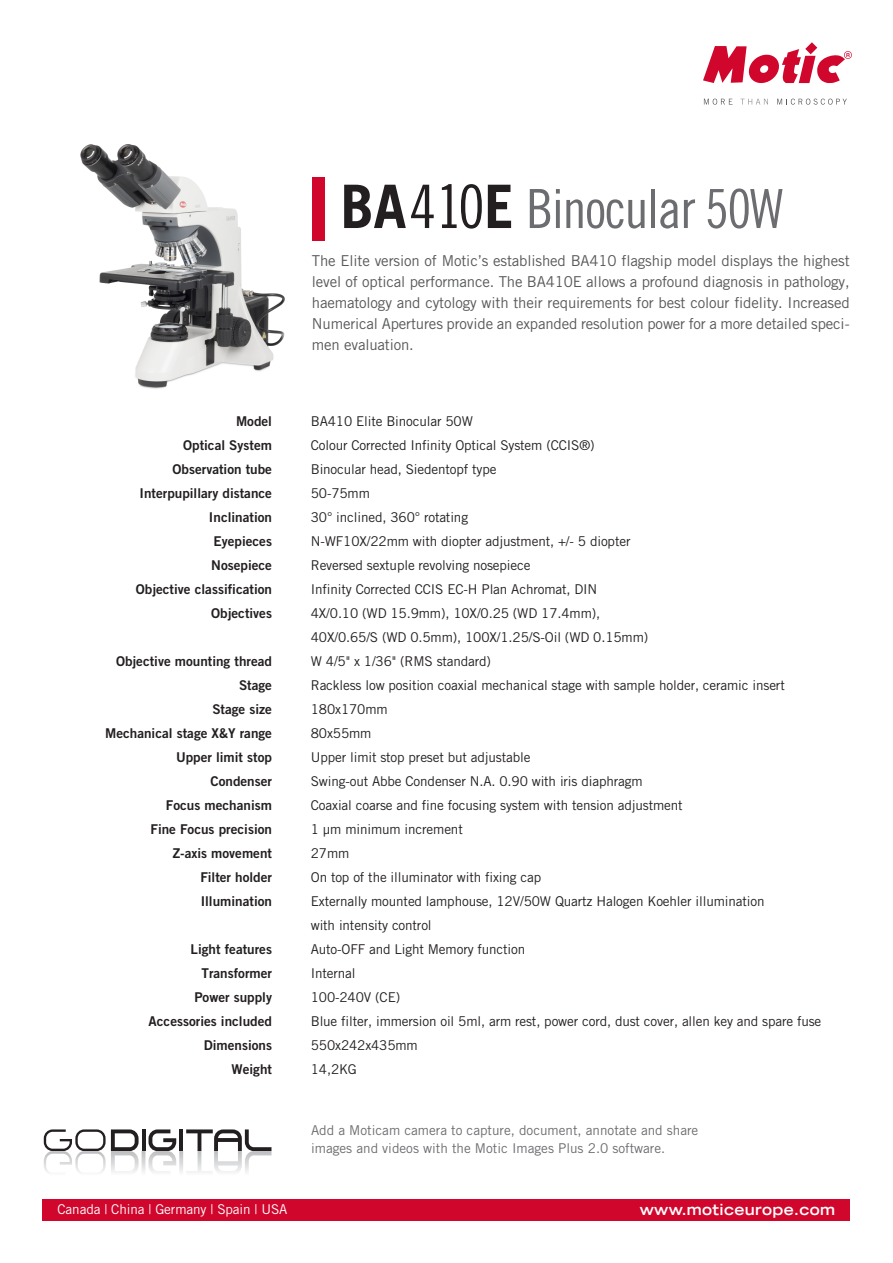
<style>
.page{position:relative;width:893px;height:1263px;background:#fff}
.page>*{position:absolute;margin:0;border:0;box-sizing:border-box;transform-origin:0 0}
.t1{font:54px "Trade Gothic Cond Eighteen";letter-spacing:-.025em;color:#6c6d70}
.t2{font:15px/21px "Trade Gothic";letter-spacing:-.01em;color:#57585a;text-align:justify}
.t3{font:700 expanded 15px "Trade Gothic LH";letter-spacing:.025em;color:#fff}
.t4{font:13.5px/24px "Trade Gothic";letter-spacing:-.01em;color:#231f20}
.t5{font:13.5px/24px "Trade Gothic Bold Two";color:#231f20;text-align:right}
.t6{font:13.5px/18px "Trade Gothic";color:#6c6d70}
.t7{font:13.5px "Trade Gothic";letter-spacing:-.01em;color:#fff}
.s1{font-family:"Trade Gothic";font-weight:700;font-size:60px;color:#231f20}
.s2{font-size:60px;color:#231f20}
</style>
<div class="page">
<img style="left:80px;top:144px;width:205px;height:245px">
<svg style="left:703px;top:42px;width:149px;height:42px"></svg>
<svg style="left:704px;top:99px;width:28px;height:6px"></svg>
<svg style="left:740px;top:99px;width:28px;height:6px"></svg>
<svg style="left:777px;top:99px;width:70px;height:6px"></svg>
<div style="left:312px;top:177px;width:13px;height:64px;background:#d0062d"></div>
<svg style="left:44px;top:1129px;width:227px;height:43px"></svg>
<div style="left:43px;top:1199px;width:807px;height:21px;background:#d0062d"></div>
<h1 class="t1" style="left:340px;top:177px;width:444px"><span class="s1">BA</span><span class="s2">410</span><span class="s1">E</span> Binocular 50W</h1>
<p class="t5" style="left:136px;top:409px;width:138px">Model<br>Optical System<br>Observation tube<br>Interpupillary distance<br>Inclination<br>Eyepieces<br>Nosepiece<br>Objective classification<br>Objectives</p>
<p class="t5" style="left:105px;top:649px;width:168px">Objective mounting thread<br>Stage<br>Stage size<br>Mechanical stage X&amp;Y range<br>Upper limit stop<br>Condenser<br>Focus mechanism<br>Fine Focus precision<br>Z-axis movement<br>Filter holder<br>Illumination</p>
<p class="t5" style="left:149px;top:937px;width:125px">Light features<br>Transformer<br>Power supply<br>Accessories included<br>Dimensions<br>Weight</p>
<p class="t2" style="left:312px;top:250px;width:539px">The Elite version of Motic’s established BA410 flagship model displays the highest level of optical performance. The BA410E allows a profound diagnosis in pathology, haematology and cytology with their requirements for best colour fidelity. Increased Numerical Apertures provide an expanded resolution power for a more detailed speci&shy;men evaluation.</p>
<p class="t4" style="left:311px;top:409px;width:512px">BA410 Elite Binocular 50W<br>Colour Corrected Infinity Optical System (CCIS®)<br>Binocular head, Siedentopf type<br>50-75mm<br>30° inclined, 360° rotating<br>N-WF10X/22mm with diopter adjustment, +/- 5 diopter<br>Reversed sextuple revolving nosepiece<br>Infinity Corrected CCIS EC-H Plan Achromat, DIN<br>4X/0.10 (WD 15.9mm), 10X/0.25 (WD 17.4mm),<br>40X/0.65/S (WD 0.5mm), 100X/1.25/S-Oil (WD 0.15mm)<br>W 4/5" x 1/36" (RMS standard)<br>Rackless low position coaxial mechanical stage with sample holder, ceramic insert 180x170mm<br>80x55mm<br>Upper limit stop preset but adjustable<br>Swing-out Abbe Condenser N.A. 0.90 with iris diaphragm<br>Coaxial coarse and fine focusing system with tension adjustment<br>1 µm minimum increment<br>27mm<br>On top of the illuminator with fixing cap<br>Externally mounted lamphouse, 12V/50W Quartz Halogen Koehler illumination<br>with intensity control<br>Auto-OFF and Light Memory function<br>Internal<br>100-240V (CE)<br>Blue filter, immersion oil 5ml, arm rest, power cord, dust cover, allen key and spare fuse 550x242x435mm<br>14,2KG</p>
<p class="t6" style="left:311px;top:1121px;width:389px">Add a Moticam camera to capture, document, annotate and share images and videos with the Motic Images Plus 2.0 software.</p>
<p class="t7" style="left:58px;top:1201px;width:231px">Canada | China | Germany | Spain | USA</p>
<p class="t3" style="left:640px;top:1199px;width:197px">www.moticeurope.com</p>
</div>
